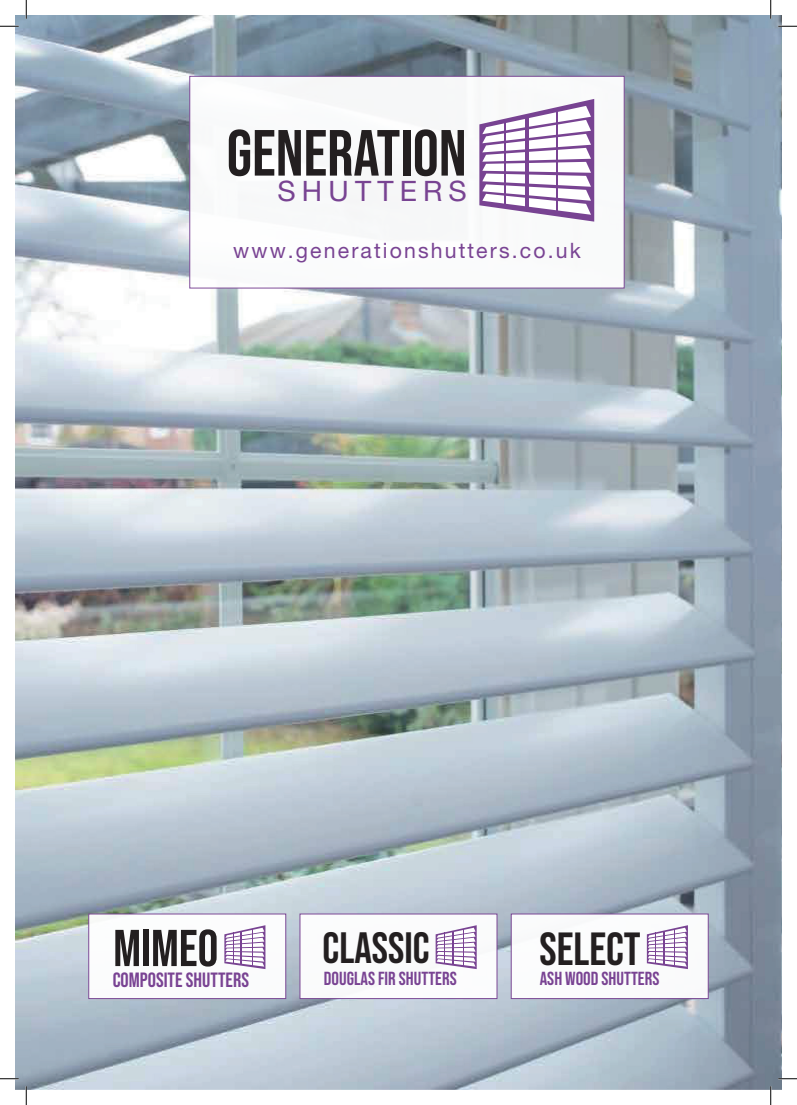
<style>
.page{position:relative;width:797px;height:1105px;background:#fff}
.page>*{position:absolute;margin:0;border:0;box-sizing:border-box;transform-origin:0 0}
.t1{font:65.12px "Bebas Neue";color:#231f20}
.t2{font:51.75px "Bebas Neue";color:#231f20}
.t3{font:46.25px "Bebas Neue";color:#231f20}
.t4{font:43.62px "Bebas Neue";color:#231f20}
.t5{font:28.12px "Helvetica Neue";letter-spacing:.22em;color:#784392}
.t6{font:21.25px "Helvetica Neue";letter-spacing:.1em;color:#794393}
.t7{font:20.5px "Bebas Neue";color:#794393}
.t8{font:18.88px "Bebas Neue";color:#794393}
</style>
<div class="page">
<img style="left:16px;top:16px;width:765px;height:1073px">
<div style="left:88px;top:913px;width:198px;height:86px;background:#fff;border:1px solid #794393"></div>
<svg style="left:224px;top:925px;width:41px;height:44px"></svg>
<hr style="left:241px;top:931px;width:1px;height:34px;background:#794393">
<hr style="left:233px;top:933px;width:1px;height:31px;background:#794393">
<hr style="left:252px;top:929px;width:1px;height:37px;background:#794393">
<div style="left:299px;top:913px;width:198px;height:86px;background:#fff;border:1px solid #794393"></div>
<svg style="left:435px;top:925px;width:41px;height:44px"></svg>
<hr style="left:452px;top:931px;width:1px;height:34px;background:#794393">
<hr style="left:444px;top:933px;width:1px;height:31px;background:#794393">
<hr style="left:463px;top:929px;width:1px;height:37px;background:#794393">
<div style="left:511px;top:913px;width:197px;height:86px;background:#fff;border:1px solid #794393"></div>
<svg style="left:647px;top:925px;width:41px;height:44px"></svg>
<hr style="left:663px;top:931px;width:1px;height:34px;background:#794393">
<hr style="left:655px;top:933px;width:1px;height:31px;background:#794393">
<hr style="left:674px;top:929px;width:1px;height:37px;background:#794393">
<div style="left:189px;top:76px;width:435px;height:212px;background:#fff;border:1px solid #794393"></div>
<svg style="left:479px;top:99px;width:115px;height:123px"></svg>
<hr style="left:525px;top:116px;width:3px;height:94px;background:#794393">
<hr style="left:504px;top:120px;width:1px;height:87px;background:#794393">
<hr style="left:556px;top:110px;width:1px;height:104px;background:#794393">
<svg style="left:0;top:25px;width:19px;height:2px"></svg>
<svg style="left:778px;top:25px;width:19px;height:2px"></svg>
<svg style="left:0;top:1078px;width:19px;height:1px"></svg>
<svg style="left:778px;top:1078px;width:19px;height:1px"></svg>
<svg style="left:25px;top:0;width:2px;height:19px"></svg>
<svg style="left:25px;top:1086px;width:2px;height:19px"></svg>
<svg style="left:770px;top:0;width:1px;height:19px"></svg>
<svg style="left:770px;top:1086px;width:1px;height:19px"></svg>
<p class="t1" style="left:227px;top:116px;width:241px">GENERATION</p>
<p class="t5" style="left:277px;top:174px;width:191px">SHUTTERS</p>
<p class="t6" style="left:233px;top:238px;width:349px">www.generationshutters.co.uk</p>
<p class="t2" style="left:113px;top:919px;width:107px">MIMEO</p>
<p class="t7" style="left:113px;top:968px;width:138px">COMPOSITE SHUTTERS</p>
<p class="t4" style="left:322px;top:923px;width:108px">CLASSIC</p>
<p class="t8" style="left:324px;top:968px;width:134px">DOUGLAS FIR SHUTTERS</p>
<p class="t3" style="left:539px;top:923px;width:103px">SELECT</p>
<p class="t8" style="left:540px;top:968px;width:121px">ASH WOOD SHUTTERS</p>
</div>
